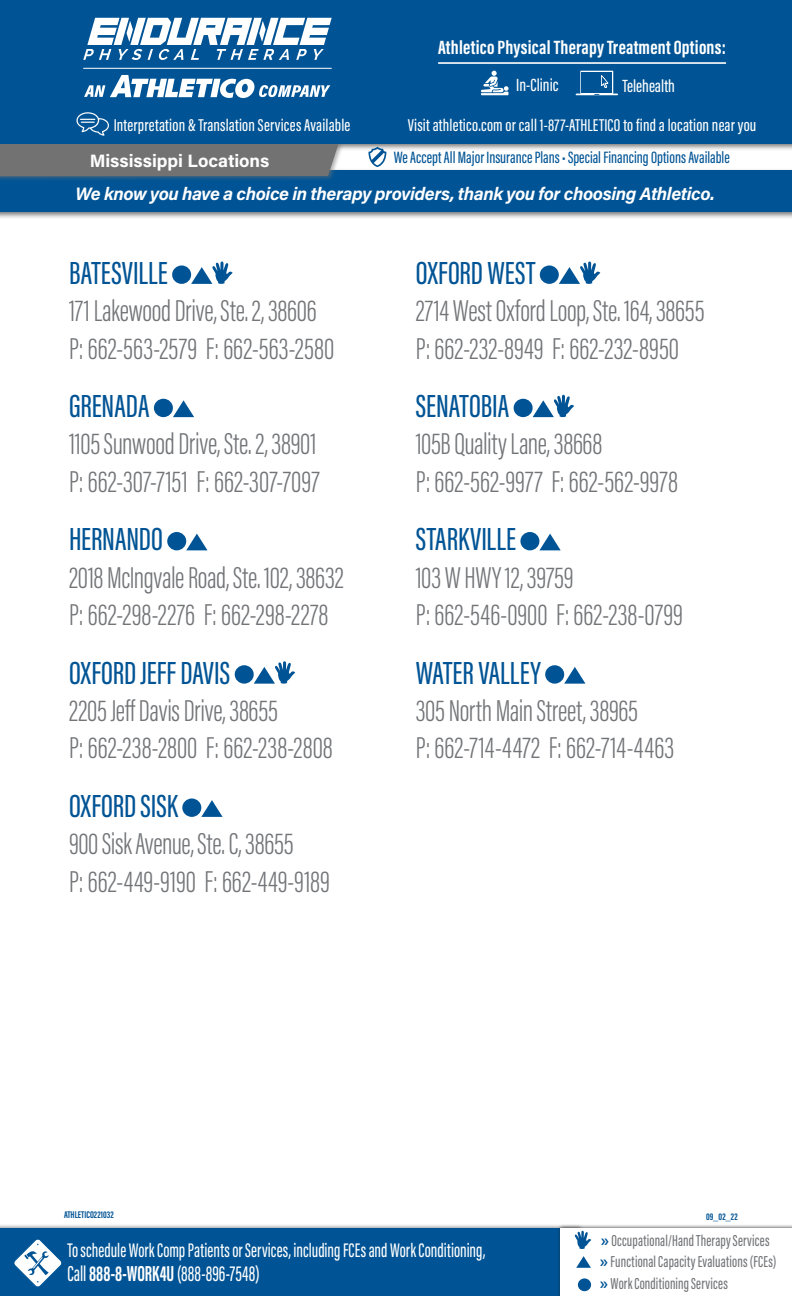
<style>
.page{position:relative;width:792px;height:1296px;background:#fff}
.page>*{position:absolute;margin:0;border:0;box-sizing:border-box;transform-origin:0 0}
.City_Name{font:500 33px "Acumin Pro Extra Cond";letter-spacing:.005em;color:#005495}
.Body_Copy_-_Address{font:300 31.2px "Acumin Pro Extra Cond";letter-spacing:-.005em;color:#727477}
.City_Name-2{font:300 31.2px "Acumin Pro Extra Cond";letter-spacing:.005em;color:#727477}
.t1{font:500 22.4px "Acumin Pro Extra Cond";letter-spacing:.005em;color:#fff;scale:.87 1}
.t2{font:500 20.2px "Acumin Pro Extra Cond";color:#fff;scale:.91 1}
.t3{font:700 19.8px "Acumin Pro Extra Cond";letter-spacing:.01em;color:#fff;scale:1.04 1}
.t4{font:500 18.2px "Acumin Pro Extra Cond";color:#fff;scale:1.04 1}
.lead_paragraph{font:italic 700 18px "Acumin Pro";letter-spacing:-.02em;color:#fff}
.t5{font:700 17.8px "Acumin Pro";color:#fff}
.t6{font:500 17.6px "Acumin Pro Extra Cond";letter-spacing:.01em;color:#fff;scale:1.04 1}
.t7{font:500 17px "Acumin Pro Extra Cond";color:#005495}
.Address{font:500 16.4px "Acumin Pro Extra Cond";letter-spacing:.01em;color:#727477;scale:.94 1}
.t8{font:700 10px "Acumin Pro Extra Cond";color:#005495}
.s1{font-weight:700}
.s2{font-family:"Acumin Pro";font-weight:600;color:#005495}
</style>
<div class="page">
<div style="left:172px;top:265px;width:19px;height:19px;background:#005495;border-radius:50%"></div>
<svg style="left:191px;top:262px;width:42px;height:22px"></svg>
<div style="left:154px;top:399px;width:19px;height:18px;background:#005495;border-radius:50%"></div>
<svg style="left:173px;top:400px;width:21px;height:17px"></svg>
<div style="left:167px;top:532px;width:19px;height:18px;background:#005495;border-radius:50%"></div>
<svg style="left:186px;top:534px;width:22px;height:16px"></svg>
<div style="left:235px;top:665px;width:19px;height:19px;background:#005495;border-radius:50%"></div>
<svg style="left:254px;top:661px;width:41px;height:23px"></svg>
<div style="left:182px;top:798px;width:19px;height:19px;background:#005495;border-radius:50%"></div>
<svg style="left:201px;top:800px;width:22px;height:17px"></svg>
<div style="left:540px;top:265px;width:19px;height:19px;background:#005495;border-radius:50%"></div>
<svg style="left:559px;top:262px;width:41px;height:22px"></svg>
<div style="left:514px;top:399px;width:19px;height:18px;background:#005495;border-radius:50%"></div>
<svg style="left:533px;top:395px;width:41px;height:22px"></svg>
<div style="left:520px;top:532px;width:19px;height:18px;background:#005495;border-radius:50%"></div>
<svg style="left:539px;top:534px;width:22px;height:16px"></svg>
<div style="left:545px;top:665px;width:19px;height:19px;background:#005495;border-radius:50%"></div>
<svg style="left:564px;top:667px;width:21px;height:17px"></svg>
<div style="left:0;top:1224px;width:584px;height:72px;background:#717271;opacity:.95"></div>
<div style="left:0;top:1228px;width:580px;height:68px;background:#005495"></div>
<div style="left:557px;top:1224px;width:235px;height:72px;background:#231f20;opacity:.95"></div>
<div style="left:561px;top:1228px;width:231px;height:68px;background:#fff"></div>
<svg style="left:14px;top:1239px;width:48px;height:48px"></svg>
<svg style="left:0;top:169px;width:792px;height:49px;background:#b3bbbf"></svg>
<div style="left:0;top:171px;width:792px;height:41px;background:#005495"></div>
<div style="left:0;top:139px;width:345px;height:43px;background:#717271;opacity:.55"></div>
<svg style="left:340px;top:144px;width:452px;height:7px"></svg>
<div style="left:0;top:0;width:792px;height:144px;background:#005495"></div>
<svg style="left:368px;top:147px;width:18px;height:20px"></svg>
<hr style="left:438px;top:62px;width:288px;height:2px;background:#fff">
<svg style="left:576px;top:71px;width:42px;height:24px"></svg>
<svg style="left:481px;top:71px;width:28px;height:24px"></svg>
<svg style="left:0;top:112px;width:340px;height:64px"></svg>
<svg style="left:83px;top:18px;width:249px;height:42px"></svg>
<svg style="left:84px;top:75px;width:246px;height:24px"></svg>
<hr style="left:83px;top:68px;width:249px;height:1px;background:#fff">
<svg style="left:576px;top:1256px;width:15px;height:12px"></svg>
<div style="left:578px;top:1278px;width:13px;height:13px;background:#005495;border-radius:50%"></div>
<svg style="left:575px;top:1231px;width:16px;height:18px"></svg>
<p class="t6" style="left:114px;top:115px;width:229px">Interpretation &amp; Translation Services Available</p>
<p class="t3" style="left:438px;top:35px;width:278px">Athletico Physical Therapy Treatment Options:</p>
<p class="t4" style="left:516px;top:74px;width:42px">In-Clinic</p>
<p class="t4" style="left:622px;top:74px;width:52px">Telehealth</p>
<p class="t6" style="left:408px;top:115px;width:337px">Visit athletico.com or call 1-877-ATHLETICO to find a location near you</p>
<p class="t7" style="left:394px;top:147px;width:338px">We Accept All Major Insurance Plans • Special Financing Options Available</p>
<p class="t5" style="left:90px;top:148px;width:181px">Mississippi Locations</p>
<p class="lead_paragraph" style="left:75px;top:181px;width:641px">We know you have a choice in therapy providers, thank you for choosing Athletico.</p>
<p class="City_Name" style="left:69px;top:253px;width:100px">BATESVILLE</p>
<p class="Body_Copy_-_Address" style="left:69px;top:292px;width:249px">171 Lakewood Drive, Ste. 2, 38606</p>
<p class="City_Name-2" style="left:69px;top:330px;width:267px">P: 662-563-2579 F: 662-563-2580</p>
<p class="City_Name" style="left:69px;top:386px;width:82px">GRENADA</p>
<p class="Body_Copy_-_Address" style="left:69px;top:425px;width:249px">1105 Sunwood Drive, Ste. 2, 38901</p>
<p class="City_Name-2" style="left:69px;top:463px;width:252px">P: 662-307-7151 F: 662-307-7097</p>
<p class="City_Name" style="left:69px;top:519px;width:95px">HERNANDO</p>
<p class="Body_Copy_-_Address" style="left:69px;top:559px;width:276px">2018 McIngvale Road, Ste. 102, 38632</p>
<p class="Body_Copy_-_Address" style="left:69px;top:596px;width:261px">P: 662-298-2276 F: 662-298-2278</p>
<p class="City_Name" style="left:69px;top:653px;width:163px">OXFORD JEFF DAVIS</p>
<p class="Body_Copy_-_Address" style="left:69px;top:692px;width:211px">2205 Jeff Davis Drive, 38655</p>
<p class="Body_Copy_-_Address" style="left:69px;top:729px;width:265px">P: 662-238-2800 F: 662-238-2808</p>
<p class="City_Name" style="left:69px;top:786px;width:110px">OXFORD SISK</p>
<p class="Body_Copy_-_Address" style="left:69px;top:825px;width:226px">900 Sisk Avenue, Ste. C, 38655</p>
<p class="Body_Copy_-_Address" style="left:69px;top:863px;width:262px">P: 662-449-9190 F: 662-449-9189</p>
<p class="City_Name" style="left:416px;top:253px;width:121px">OXFORD WEST</p>
<p class="Body_Copy_-_Address" style="left:416px;top:292px;width:290px">2714 West Oxford Loop, Ste. 164, 38655</p>
<p class="Body_Copy_-_Address" style="left:416px;top:330px;width:265px">P: 662-232-8949 F: 662-232-8950</p>
<p class="City_Name" style="left:416px;top:386px;width:95px">SENATOBIA</p>
<p class="Body_Copy_-_Address" style="left:416px;top:425px;width:188px">105B Quality Lane, 38668</p>
<p class="City_Name-2" style="left:416px;top:463px;width:264px">P: 662-562-9977 F: 662-562-9978</p>
<p class="City_Name" style="left:416px;top:519px;width:102px">STARKVILLE</p>
<p class="Body_Copy_-_Address" style="left:416px;top:559px;width:159px">103 W HWY 12, 39759</p>
<p class="Body_Copy_-_Address" style="left:416px;top:596px;width:269px">P: 662-546-0900 F: 662-238-0799</p>
<p class="City_Name" style="left:416px;top:653px;width:126px">WATER VALLEY</p>
<p class="Body_Copy_-_Address" style="left:416px;top:692px;width:224px">305 North Main Street, 38965</p>
<p class="City_Name-2" style="left:416px;top:729px;width:260px">P: 662-714-4472 F: 662-714-4463</p>
<p class="t8" style="left:64px;top:1208px;width:51px">ATHLETICO221032</p>
<p class="t8" style="left:706px;top:1210px;width:33px">09_02_22</p>
<p class="t2" style="left:67px;top:1238px;width:461px">To schedule Work Comp Patients or Services, including FCEs and Work Conditioning,</p>
<p class="t1" style="left:67px;top:1260px;width:223px">Call <span class="s1">888-8-WORK4U</span> (888-896-7548)</p>
<p class="Address" style="left:600px;top:1231px;width:182px"><span class="s2">»</span>Occupational/Hand Therapy Services</p>
<p class="Address" style="left:600px;top:1252px;width:190px"><span class="s2">»</span>Functional Capacity Evaluations (FCEs)</p>
<p class="Address" style="left:599px;top:1273px;width:138px"><span class="s2">»</span>Work Conditioning Services</p>
</div>
